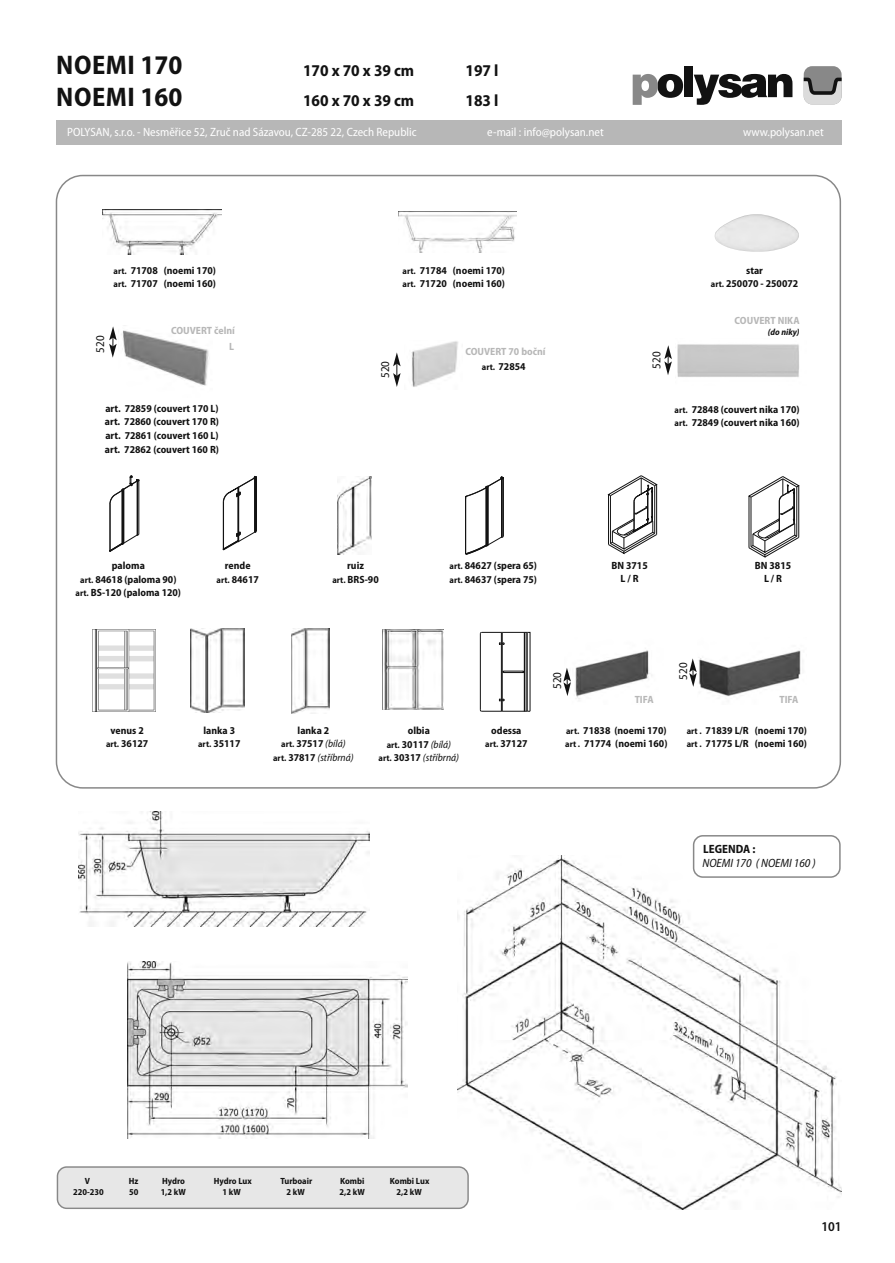
<style>
.page{position:relative;width:895px;height:1263px;background:#fff}
.page>*{position:absolute;margin:0;border:0;box-sizing:border-box;transform-origin:0 0}
.t1{font:700 semi-condensed 27px/32.4px "Myriad Pro";letter-spacing:.02em;color:#121212}
.t2{font:700 semi-condensed 16.5px "Myriad Pro";color:#121212}
.t3{font:600 semi-condensed 13.5px "Myriad Pro";color:#121212}
.t4{font:semi-condensed 12px "Myriad Pro";color:#fff}
.t5{font:italic semi-condensed 12px "Myriad Pro";color:#121212}
.t6{font:semi-condensed 12px "Myriad Pro";color:#121212}
.t7{font:700 semi-condensed 12px "Myriad Pro";color:#121212}
.t8{font:700 semi-condensed 10.5px/13.5px "Myriad Pro";color:#121212;text-align:center}
.t9{font:700 semi-condensed 10.5px/15.5px "Myriad Pro";color:#b7b7b7;text-align:center}
.t10{font:italic semi-condensed 10.5px/13.5px "Myriad Pro";color:#121212;text-align:center}
.t11{font:700 semi-condensed 9px "Myriad Pro";color:#121212}
.t12{font:italic 700 semi-condensed 9px "Myriad Pro";color:#121212}
.s1{font-size:9px}
.s2{font-size:9px;color:#121212}
.s3{color:#121212}
.s4{font-weight:400;font-style:italic}
.s5{font-weight:700;font-style:normal}
.s6{font-weight:700;font-style:normal;font-size:9px}
</style>
<div class="page">
<svg style="left:56px;top:175px;width:785px;height:613px"></svg>
<img style="left:78px;top:811px;width:291px;height:115px">
<img style="left:458px;top:855px;width:383px;height:353px">
<div style="left:684px;top:66px;width:9px;height:31px;background:#121212"></div>
<svg style="left:693px;top:74px;width:99px;height:31px"></svg>
<div style="left:803px;top:66px;width:38px;height:38px;background:#888;border-radius:8px"></div>
<svg style="left:803px;top:76px;width:38px;height:28px"></svg>
<svg style="left:632px;top:74px;width:51px;height:31px"></svg>
<div style="left:56px;top:121px;width:785px;height:24px;background:#b7b7b7"></div>
<img style="left:103px;top:210px;width:118px;height:44px">
<img style="left:398px;top:211px;width:118px;height:41px">
<img style="left:714px;top:214px;width:85px;height:38px">
<svg style="left:57px;top:1166px;width:412px;height:43px;background:#e0e0e0"></svg>
<svg style="left:692px;top:835px;width:148px;height:42px"></svg>
<img style="left:128px;top:961px;width:279px;height:177px">
<div style="left:94px;top:475px;width:60px;height:78px;background:#fff"></div>
<svg style="left:109px;top:475px;width:31px;height:77px"></svg>
<div style="left:216px;top:473px;width:49px;height:81px;background:#fff"></div>
<svg style="left:223px;top:476px;width:34px;height:74px"></svg>
<div style="left:593px;top:475px;width:78px;height:78px;background:#fff"></div>
<svg style="left:608px;top:475px;width:49px;height:79px"></svg>
<div style="left:733px;top:476px;width:81px;height:81px;background:#fff"></div>
<svg style="left:748px;top:476px;width:51px;height:81px"></svg>
<img style="left:565px;top:637px;width:98px;height:67px">
<img style="left:697px;top:637px;width:109px;height:67px">
<svg style="left:689px;top:658px;width:7px;height:29px"></svg>
<svg style="left:563px;top:667px;width:8px;height:29px"></svg>
<div style="left:83px;top:629px;width:82px;height:82px;background:#fff"></div>
<img style="left:93px;top:629px;width:62px;height:82px">
<div style="left:175px;top:628px;width:84px;height:84px;background:#fff"></div>
<img style="left:190px;top:628px;width:54px;height:84px">
<div style="left:291px;top:628px;width:54px;height:87px;background:#fff"></div>
<img style="left:291px;top:628px;width:38px;height:85px">
<div style="left:465px;top:632px;width:82px;height:83px;background:#fff"></div>
<svg style="left:479px;top:632px;width:51px;height:80px"></svg>
<div style="left:373px;top:629px;width:79px;height:80px;background:#fff"></div>
<img style="left:382px;top:629px;width:61px;height:80px">
<div style="left:460px;top:476px;width:48px;height:78px;background:#fff"></div>
<svg style="left:465px;top:476px;width:39px;height:79px"></svg>
<img style="left:337px;top:476px;width:34px;height:78px">
<img style="left:118px;top:326px;width:95px;height:72px">
<svg style="left:109px;top:326px;width:8px;height:31px"></svg>
<img style="left:675px;top:339px;width:131px;height:47px">
<svg style="left:664px;top:345px;width:8px;height:30px"></svg>
<img style="left:404px;top:340px;width:58px;height:50px">
<svg style="left:393px;top:352px;width:7px;height:35px"></svg>
<h1 class="t1" style="left:56px;top:51px;width:128px">NOEMI 170<br>NOEMI 160</h1>
<h2 class="t2" style="left:303px;top:64px;width:113px">170 x 70 x 39 cm</h2>
<h2 class="t2" style="left:465px;top:64px;width:34px">197 l</h2>
<h2 class="t2" style="left:303px;top:95px;width:113px">160 x 70 x 39 cm</h2>
<h2 class="t2" style="left:465px;top:95px;width:34px">183 l</h2>
<p class="t4" style="left:67px;top:124px;width:351px">POLYSAN, s.r.o. - Nesměřice 52, Zruč nad Sázavou, CZ-285 22, Czech Republic</p>
<p class="t4" style="left:487px;top:124px;width:118px">e-mail : info@polysan.net</p>
<p class="t4" style="left:743px;top:124px;width:82px">www.polysan.net</p>
<p class="t8" style="left:114px;top:264px;width:104px;text-align:left"><span class="s1">art.</span> 71708 (noemi 170) <span class="s1">art.</span> 71707 (noemi 160)</p>
<p class="t8" style="left:402px;top:264px;width:104px;text-align:left"><span class="s1">art.</span> 71784 (noemi 170) <span class="s1">art.</span> 71720 (noemi 160)</p>
<p class="t8" style="left:711px;top:264px;width:89px">star<br><span class="s1">art.</span> 250070 - 250072</p>
<p class="t9" style="left:734px;top:314px;width:67px">COUVERT NIKA</p>
<p class="t6" style="left:93px;top:352px;width:19px;rotate:-90deg">520</p>
<p class="t9" style="left:171px;top:323px;width:65px">COUVERT čelní</p>
<p class="t9" style="left:229px;top:339px;width:6px">L</p>
<p class="t6" style="left:377px;top:378px;width:19px;rotate:-90deg">520</p>
<p class="t9" style="left:465px;top:345px;width:82px">COUVERT 70 boční <span class="s2">art.</span> <span class="s3">72854</span></p>
<p class="t6" style="left:649px;top:368px;width:19px;rotate:-90deg">520</p>
<p class="t12" style="left:767px;top:329px;width:33px">(do niky)</p>
<p class="t8" style="left:105px;top:402px;width:116px;text-align:justify">art. 72859 (couvert 170 L) art. 72860 (couvert 170 R) art. 72861 (couvert 160 L) art. 72862 (couvert 160 R)</p>
<p class="t8" style="left:674px;top:403px;width:127px;text-align:left"><span class="s1">art.</span> 72848 (couvert nika 170) <span class="s1">art.</span> 72849 (couvert nika 160)</p>
<p class="t8" style="left:76px;top:559px;width:107px">paloma<br><span class="s1">art.</span> 84618 (paloma 90) <span class="s1">art.</span> BS-120 (paloma 120)</p>
<p class="t8" style="left:216px;top:559px;width:44px">rende<br><span class="s1">art.</span> 84617</p>
<p class="t8" style="left:449px;top:559px;width:89px;text-align:left"><span class="s1">art.</span> 84627 (spera 65) <span class="s1">art.</span> 84637 (spera 75)</p>
<p class="t8" style="left:611px;top:560px;width:38px;line-height:12.6px">BN 3715<br>L / R</p>
<p class="t8" style="left:754px;top:560px;width:38px;line-height:12.6px">BN 3815<br>L / R</p>
<p class="t8" style="left:332px;top:559px;width:48px">ruiz<br><span class="s1">art.</span> BRS-90</p>
<p class="t8" style="left:106px;top:724px;width:44px">venus 2 <span class="s1">art.</span> 36127</p>
<p class="t8" style="left:198px;top:724px;width:44px">lanka 3 <span class="s1">art.</span> 35117</p>
<p class="t8" style="left:273px;top:724px;width:82px">lanka 2<br><span class="s1">art.</span> 37517 <span class="s4">(bílá)<br></span><span class="s1">art.</span> 37817 <span class="s4">(stříbrná)</span></p>
<p class="t8" style="left:485px;top:724px;width:44px">odessa <span class="s1">art.</span> 37127</p>
<p class="t10" style="left:378px;top:724px;width:82px"><span class="s5">olbia<br></span><span class="s6">art.</span> <span class="s5">30117</span> (bílá)<br><span class="s6">art.</span> <span class="s5">30317</span> (stříbrná)</p>
<p class="t6" style="left:550px;top:689px;width:19px;rotate:-90deg">520</p>
<p class="t6" style="left:675px;top:680px;width:19px;rotate:-90deg">520</p>
<p class="t9" style="left:634px;top:692px;width:20px">TIFA</p>
<p class="t9" style="left:779px;top:692px;width:20px">TIFA</p>
<p class="t8" style="left:565px;top:724px;width:104px;text-align:left"><span class="s1">art.</span> 71838 (noemi 170) <span class="s1">art .</span> 71774 (noemi 160)</p>
<p class="t8" style="left:686px;top:724px;width:122px;text-align:left"><span class="s1">art .</span> 71839 L/R (noemi 170) <span class="s1">art .</span> 71775 L/R (noemi 160)</p>
<p class="t7" style="left:703px;top:844px;width:54px">LEGENDA :</p>
<p class="t5" style="left:702px;top:858px;width:115px">NOEMI 170 ( NOEMI 160 )</p>
<p class="t11" style="left:85px;top:1177px;width:7px">V</p>
<p class="t11" style="left:129px;top:1177px;width:11px">Hz</p>
<p class="t11" style="left:162px;top:1177px;width:24px">Hydro</p>
<p class="t11" style="left:214px;top:1177px;width:39px">Hydro Lux</p>
<p class="t11" style="left:280px;top:1177px;width:33px">Turboair</p>
<p class="t11" style="left:340px;top:1177px;width:26px">Kombi</p>
<p class="t11" style="left:390px;top:1177px;width:41px">Kombi Lux</p>
<p class="t11" style="left:73px;top:1188px;width:32px">220-230</p>
<p class="t11" style="left:129px;top:1188px;width:11px">50</p>
<p class="t11" style="left:161px;top:1188px;width:27px">1,2 kW</p>
<p class="t11" style="left:222px;top:1188px;width:20px">1 kW</p>
<p class="t11" style="left:286px;top:1188px;width:20px">2 kW</p>
<p class="t11" style="left:339px;top:1188px;width:27px">2,2 kW</p>
<p class="t11" style="left:396px;top:1188px;width:27px">2,2 kW</p>
<p class="t3" style="left:821px;top:1218px;width:22px">101</p>
</div>
